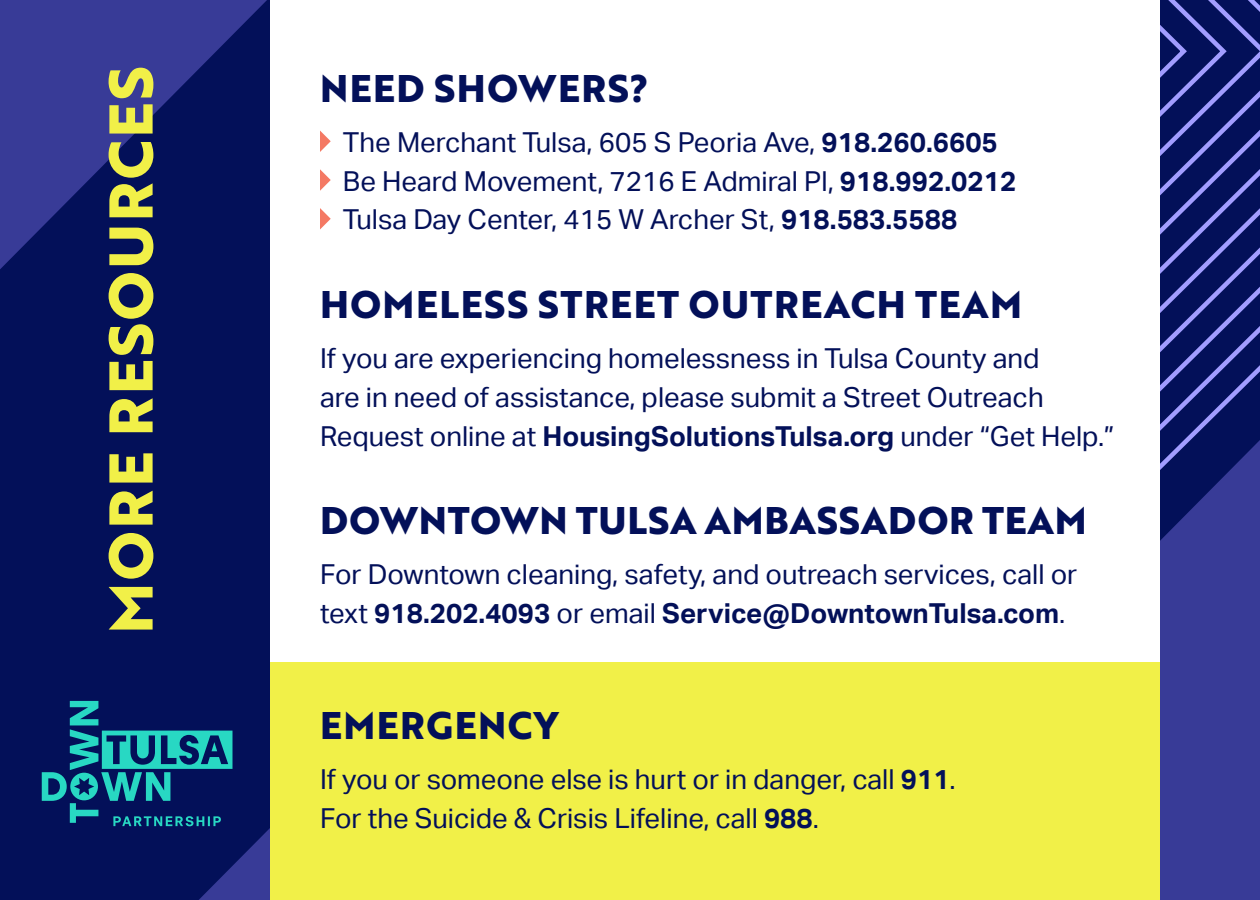
<style>
.page{position:relative;width:1260px;height:900px;background:#fff}
.page>*{position:absolute;margin:0;border:0;box-sizing:border-box;transform-origin:0 0}
.t1{font:700 60px "Brother 1816 Extra";letter-spacing:.04em;color:#f1f048}
.t2{font:700 37.5px "Brother 1816 Extra";letter-spacing:.04em;color:#031059}
.t3{font:700 37.5px "Brother 1816 Extra";letter-spacing:.02em;color:#031059}
.t4{font:27.5px/38.8px "Aktiv Grotesk";color:#031059}
.s1{font-weight:700}
</style>
<div class="page">
<div style="left:0;top:662px;width:1260px;height:238px;background:#f1f048"></div>
<div style="left:1160px;top:716px;width:100px;height:184px;background:#383b97"></div>
<svg style="left:1230px;top:0;width:30px;height:716px"></svg>
<svg style="left:1160px;top:0;width:70px;height:716px"></svg>
<svg style="left:0;top:0;width:270px;height:900px;fill:#031059"></svg>
<svg style="left:42px;top:701px;width:190px;height:125px"></svg>
<svg style="left:320px;top:131px;width:11px;height:21px"></svg>
<svg style="left:320px;top:169px;width:11px;height:22px"></svg>
<svg style="left:320px;top:208px;width:11px;height:21px"></svg>
<h1 class="t1" style="left:85px;top:634px;width:569px;rotate:-90deg">MORE RESOURCES</h1>
<h2 class="t2" style="left:320px;top:60px;width:330px">NEED SHOWERS?</h2>
<p class="t4" style="left:343px;top:123px;width:675px">The Merchant Tulsa, 605 S Peoria Ave, <span class="s1">918.260.6605<br></span>Be Heard Movement, 7216 E Admiral Pl, <span class="s1">918.992.0212<br></span>Tulsa Day Center, 415 W Archer St, <span class="s1">918.583.5588</span></p>
<h2 class="t2" style="left:320px;top:276px;width:704px">HOMELESS STREET OUTREACH TEAM</h2>
<p class="t4" style="left:320px;top:339px;width:796px">If you are experiencing homelessness in Tulsa County and<br>are in need of assistance, please submit a Street Outreach<br>Request online at <span class="s1">HousingSolutionsTulsa.org</span> under “Get Help.”</p>
<h2 class="t3" style="left:320px;top:492px;width:768px">DOWNTOWN TULSA AMBASSADOR TEAM</h2>
<p class="t4" style="left:320px;top:556px;width:759px">For Downtown cleaning, safety, and outreach services, call or text <span class="s1">918.202.4093</span> or email <span class="s1">Service@DowntownTulsa.com</span>.</p>
<h2 class="t2" style="left:320px;top:697px;width:240px">EMERGENCY</h2>
<p class="t4" style="left:320px;top:761px;width:637px">If you or someone else is hurt or in danger, call <span class="s1">911</span>.<br>For the Suicide &amp; Crisis Lifeline, call <span class="s1">988</span>.</p>
</div>
